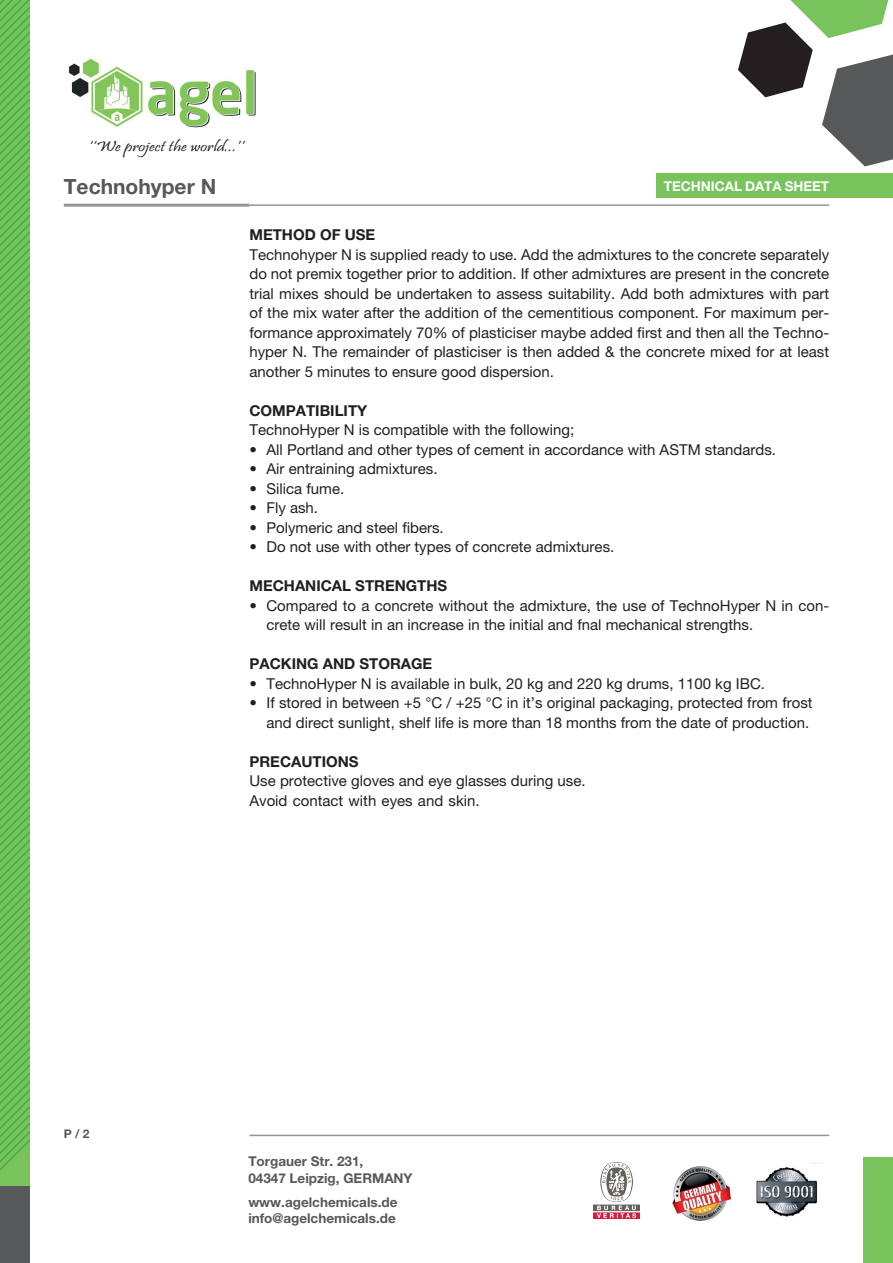
<style>
.page{position:relative;width:893px;height:1263px;background:#fff}
.page>*{position:absolute;margin:0;border:0;box-sizing:border-box;transform-origin:0 0}
.t1{font:700 21px "Helvetica Neue LT Pro";color:#57585a}
.t2{font:15px/19.5px "Helvetica Neue LT Pro";color:#231f20}
.t3{font:700 15px "Helvetica Neue LT Pro";color:#231f20}
.t4{font:14.55px "Pristina";color:#231f20;scale:1.33 1}
.t5{font:700 13.5px/16.2px "Helvetica Neue LT Pro";color:#57585a}
.t6{font:700 13.5px "Helvetica Neue LT Pro";color:#fff}
.t7{font:700 12px "Helvetica Neue LT Pro";color:#57585a}
</style>
<div class="page">
<div style="left:657px;top:174px;width:236px;height:24px;background:#78c35c"></div>
<svg style="left:0;top:0;width:30px;height:1186px;background:#69bd57"></svg>
<hr style="left:64px;top:204px;width:185px;height:3px;background:#939598">
<hr style="left:249px;top:204px;width:580px;height:2px;background:#939598">
<hr style="left:249px;top:1135px;width:580px;height:1px;background:#939598">
<img style="left:594px;top:1163px;width:45px;height:56px">
<img style="left:672px;top:1166px;width:59px;height:54px">
<img style="left:756px;top:1163px;width:68px;height:54px">
<svg style="left:738px;top:0;width:155px;height:166px"></svg>
<div style="left:0;top:1186px;width:30px;height:77px;background:#57585a"></div>
<div style="left:863px;top:1157px;width:30px;height:106px;background:#78c35c"></div>
<img style="left:69px;top:59px;width:187px;height:69px">
<p class="t4" style="left:88px;top:138px;width:119px">‘‘We project the world...’’</p>
<h1 class="t1" style="left:64px;top:173px;width:154px">Technohyper N</h1>
<p class="t6" style="left:664px;top:177px;width:167px">TECHNICAL DATA SHEET</p>
<p class="t7" style="left:64px;top:1126px;width:27px">P / 2</p>
<p class="t3" style="left:249px;top:226px;width:127px">METHOD OF USE</p>
<p class="t2" style="left:249px;top:245px;width:581px;text-align:justify">Technohyper N is supplied ready to use. Add the admixtures to the concrete separately do not premix together prior to addition. If other admixtures are present in the concrete trial mixes should be undertaken to assess suitability. Add both admixtures with part of the mix water after the addition of the cementitious component. For maximum per&shy;formance approximately 70% of plasticiser maybe added first and then all the Techno&shy;hyper N. The remainder of plasticiser is then added &amp; the concrete mixed for at least another 5 minutes to ensure good dispersion.</p>
<p class="t3" style="left:249px;top:401px;width:119px">COMPATIBILITY</p>
<p class="t2" style="left:249px;top:420px;width:326px">TechnoHyper N is compatible with the following;</p>
<p class="t2" style="left:249px;top:440px;width:528px">• All Portland and other types of cement in accordance with ASTM standards.</p>
<p class="t2" style="left:249px;top:459px;width:190px">• Air entraining admixtures.</p>
<p class="t2" style="left:249px;top:479px;width:96px">• Silica fume.</p>
<p class="t2" style="left:249px;top:498px;width:70px">• Fly ash.</p>
<p class="t2" style="left:249px;top:518px;width:196px">• Polymeric and steel fibers.</p>
<p class="t2" style="left:249px;top:537px;width:366px">• Do not use with other types of concrete admixtures.</p>
<p class="t3" style="left:249px;top:577px;width:199px">MECHANICAL STRENGTHS</p>
<p class="t2" style="left:266px;top:596px;width:564px;text-indent:-17px">• Compared to a concrete without the admixture, the use of TechnoHyper N in con&shy;crete will result in an increase in the initial and fnal mechanical strengths.</p>
<p class="t3" style="left:249px;top:655px;width:184px">PACKING AND STORAGE</p>
<p class="t2" style="left:249px;top:674px;width:517px">• TechnoHyper N is available in bulk, 20 kg and 220 kg drums, 1100 kg IBC.</p>
<p class="t2" style="left:249px;top:693px;width:565px;text-align:right">• If stored in between +5 °C / +25 °C in it’s original packaging, protected from frost and direct sunlight, shelf life is more than 18 months from the date of production.</p>
<p class="t3" style="left:249px;top:752px;width:111px">PRECAUTIONS</p>
<p class="t2" style="left:249px;top:771px;width:338px">Use protective gloves and eye glasses during use.<br>Avoid contact with eyes and skin.</p>
<p class="t5" style="left:248px;top:1153px;width:166px">Torgauer Str. 231,<br>04347 Leipzig, GERMANY</p>
<p class="t5" style="left:248px;top:1194px;width:151px">www.agelchemicals.de info@agelchemicals.de</p>
</div>
